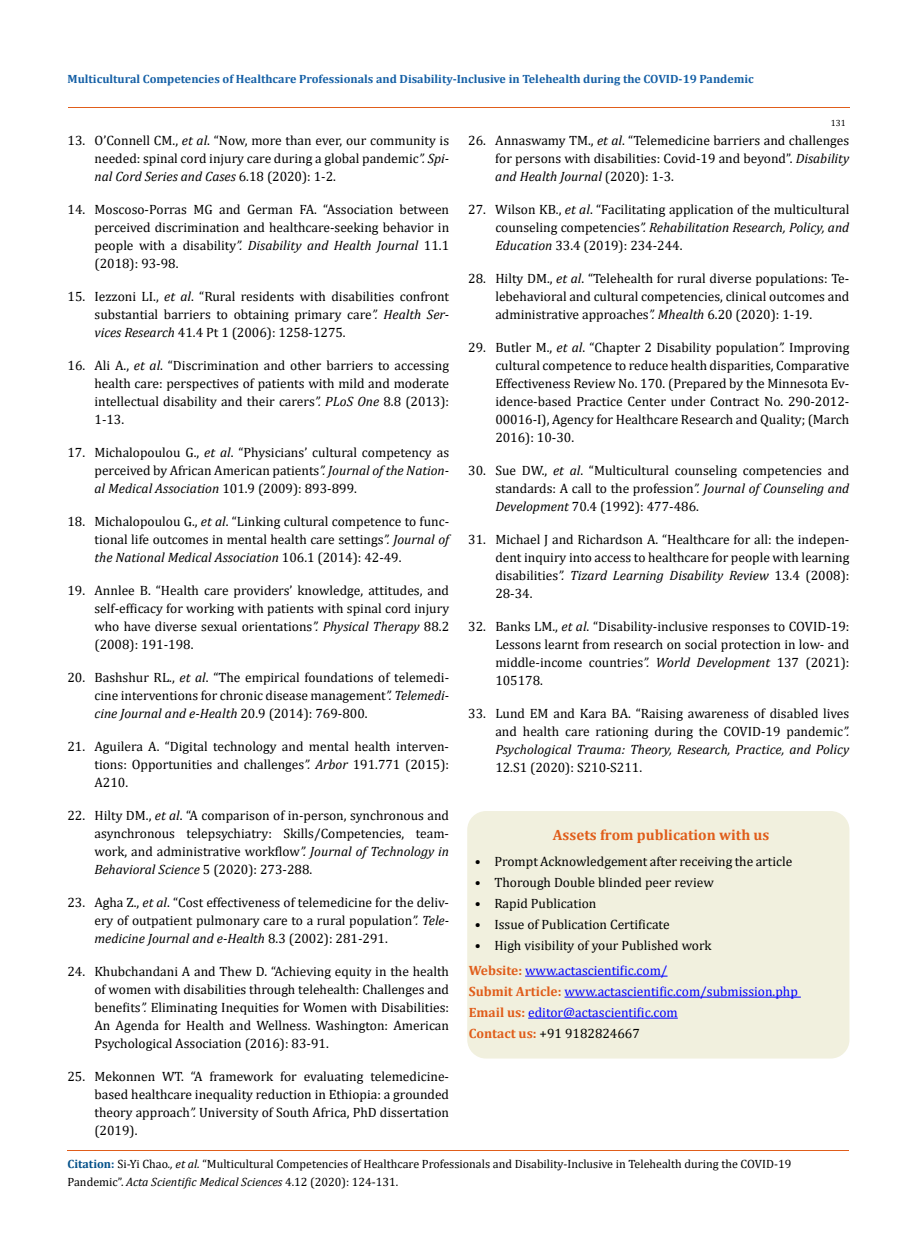
<style>
.page{position:relative;width:917px;height:1242px;background:#fff}
.page>*{position:absolute;margin:0;border:0;box-sizing:border-box;transform-origin:0 0}
.t1{font:700 15px "Cambria";color:#e05d1a}
.t2{font:13.5px/18px "Cambria";color:#000;text-align:justify}
.t3{font:13.5px/21px "Cambria";color:#00f}
.t4{font:12px/18px "Cambria";color:#000}
.t5{font:700 12px "Cambria";color:#1560a6}
.t6{font:9px "Cambria";color:#000}
.s1{font-style:italic}
.s2{font-weight:700;color:#e05d1a}
.s3{color:#000}
.s4{font-weight:700;color:#035089}
</style>
<div class="page">
<div style="left:468px;top:812px;width:380px;height:246px;background:#f1f0de;border-radius:18px"></div>
<div style="left:467px;top:811px;width:382px;height:248px;border:2px solid #f1f0de;border-radius:18px"></div>
<hr style="left:525px;top:976px;width:142px;height:1px;background:#00f">
<hr style="left:564px;top:997px;width:236px;height:1px;background:#00f">
<hr style="left:528px;top:1018px;width:149px;height:1px;background:#00f">
<hr style="left:68px;top:108px;width:781px;height:1px;background:#e05d1a">
<hr style="left:68px;top:1151px;width:781px;height:1px;background:#e05d1a">
<p class="t5" style="left:68px;top:70px;width:688px">Multicultural Competencies of Healthcare Professionals and Disability-Inclusive in Telehealth during the COVID-19 Pandemic</p>
<p class="t6" style="left:830px;top:118px;width:16px">131</p>
<p class="t2" style="left:94px;top:132px;width:356px;text-indent:-27px">13. O’Connell CM., <span class="s1">et al</span>. “Now, more than ever, our community is needed: spinal cord injury care during a global pandemic<span class="s1">”. Spi&shy;nal Cord Series and Cases</span> 6.18 (2020): 1-2.</p>
<p class="t2" style="left:94px;top:201px;width:356px;text-indent:-27px">14. Moscoso-Porras MG and German FA. “Association between perceived discrimination and healthcare-seeking behavior in people with a disability<span class="s1">”. Disability and Health Journal</span> 11.1 (2018): 93-98.</p>
<p class="t2" style="left:94px;top:288px;width:356px;text-indent:-27px">15. Iezzoni LI., <span class="s1">et al</span>. “Rural residents with disabilities confront substantial barriers to obtaining primary care<span class="s1">”. Health Ser&shy;vices Research</span> 41.4 Pt 1 (2006): 1258-1275.</p>
<p class="t2" style="left:94px;top:357px;width:356px;text-indent:-27px">16. Ali A., <span class="s1">et al</span>. “Discrimination and other barriers to accessing health care: perspectives of patients with mild and moderate intellectual disability and their carers<span class="s1">”. PLoS One</span> 8.8 (2013):<br>1-13.</p>
<p class="t2" style="left:94px;top:444px;width:356px;text-indent:-27px">17. Michalopoulou G., <span class="s1">et al</span>. “Physicians’ cultural competency as perceived by African American patients<span class="s1">”. Journal of the Nation&shy;al Medical Association</span> 101.9 (2009): 893-899.</p>
<p class="t2" style="left:94px;top:513px;width:356px;text-indent:-27px">18. Michalopoulou G., <span class="s1">et al</span>. “Linking cultural competence to func&shy;tional life outcomes in mental health care settings<span class="s1">”. Journal of the National Medical Association</span> 106.1 (2014): 42-49.</p>
<p class="t2" style="left:94px;top:582px;width:356px;text-indent:-27px">19. Annlee B. “Health care providers’ knowledge, attitudes, and self-efficacy for working with patients with spinal cord injury who have diverse sexual orientations<span class="s1">”. Physical Therapy</span> 88.2 (2008): 191-198.</p>
<p class="t2" style="left:94px;top:669px;width:356px;text-indent:-27px">20. Bashshur RL., <span class="s1">et al</span>. “The empirical foundations of telemedi&shy;cine interventions for chronic disease management<span class="s1">”. Telemedi&shy;cine Journal and e-Health</span> 20.9 (2014): 769-800.</p>
<p class="t2" style="left:94px;top:738px;width:356px;text-indent:-27px">21. Aguilera A. “Digital technology and mental health interven&shy;tions: Opportunities and challenges<span class="s1">”. Arbor</span> 191.771 (2015):<br>A210.</p>
<p class="t2" style="left:94px;top:807px;width:356px;text-indent:-27px">22. Hilty DM., <span class="s1">et al</span>. “A comparison of in-person, synchronous and asynchronous telepsychiatry: Skills/Competencies, team&shy;work, and administrative workflow<span class="s1">”. Journal of Technology in Behavioral Science</span> 5 (2020): 273-288.</p>
<p class="t2" style="left:94px;top:894px;width:356px;text-indent:-27px">23. Agha Z., <span class="s1">et al</span>. “Cost effectiveness of telemedicine for the deliv&shy;ery of outpatient pulmonary care to a rural population<span class="s1">”. Tele&shy;medicine Journal and e-Health</span> 8.3 (2002): 281-291.</p>
<p class="t2" style="left:94px;top:963px;width:356px;text-indent:-27px">24. Khubchandani A and Thew D. “Achieving equity in the health of women with disabilities through telehealth: Challenges and benefits<span class="s1">”.</span> Eliminating Inequities for Women with Disabilities:<br>An Agenda for Health and Wellness. Washington: American Psychological Association (2016): 83-91.</p>
<p class="t2" style="left:94px;top:1067px;width:356px;text-indent:-27px">25. Mekonnen WT. “A framework for evaluating telemedicine&shy;based healthcare inequality reduction in Ethiopia: a grounded theory approach<span class="s1">”.</span> University of South Africa, PhD dissertation (2019).</p>
<p class="t2" style="left:495px;top:131px;width:355px;text-indent:-27px">26. Annaswamy TM., <span class="s1">et al</span>. “Telemedicine barriers and challenges for persons with disabilities: Covid-19 and beyond”. <span class="s1">Disability and Health Journal</span> (2020): 1-3.</p>
<p class="t2" style="left:495px;top:200px;width:355px;text-indent:-27px">27. Wilson KB., <span class="s1">et al</span>. “Facilitating application of the multicultural counseling competencies<span class="s1">”. Rehabilitation Research, Policy, and Education</span> 33.4 (2019): 234-244.</p>
<p class="t2" style="left:495px;top:269px;width:355px;text-indent:-27px">28. Hilty DM., <span class="s1">et al</span>. “Telehealth for rural diverse populations: Te&shy;lebehavioral and cultural competencies, clinical outcomes and administrative approaches<span class="s1">”. Mhealth</span> 6.20 (2020): 1-19.</p>
<p class="t2" style="left:495px;top:338px;width:355px;text-indent:-27px">29. Butler M., <span class="s1">et al</span>. “Chapter 2 Disability population<span class="s1">”.</span> Improving cultural competence to reduce health disparities, Comparative Effectiveness Review No. 170. (Prepared by the Minnesota Ev&shy;idence-based Practice Center under Contract No. 290-2012- 00016-I), Agency for Healthcare Research and Quality; (March 2016): 10-30.</p>
<p class="t2" style="left:495px;top:461px;width:355px;text-indent:-27px">30. Sue DW., <span class="s1">et al</span>. “Multicultural counseling competencies and standards: A call to the profession<span class="s1">”. Journal of Counseling and Development</span> 70.4 (1992): 477-486.</p>
<p class="t2" style="left:495px;top:530px;width:355px;text-indent:-27px">31. Michael J and Richardson A. “Healthcare for all: the indepen&shy;dent inquiry into access to healthcare for people with learning disabilities<span class="s1">”. Tizard Learning Disability Review</span> 13.4 (2008):<br>28-34.</p>
<p class="t2" style="left:495px;top:617px;width:355px;text-indent:-27px">32. Banks LM., <span class="s1">et al</span>. “Disability-inclusive responses to COVID-19:<br>Lessons learnt from research on social protection in low- and middle-income countries<span class="s1">”. World Development</span> 137 (2021):<br>105178.</p>
<p class="t2" style="left:495px;top:704px;width:355px;text-indent:-27px">33. Lund EM and Kara BA. “Raising awareness of disabled lives and health care rationing during the COVID-19 pandemic<span class="s1">”.<br>Psychological Trauma: Theory, Research, Practice, and Policy</span></p>
<p class="t2" style="left:495px;top:758px;width:148px">12.S1 (2020): S210-S211.</p>
<p class="t1" style="left:553px;top:824px;width:218px">Assets from publication with us</p>
<p class="t2" style="left:475px;top:852px;width:319px">• Prompt Acknowledgement after receiving the article</p>
<p class="t2" style="left:475px;top:873px;width:240px">• Thorough Double blinded peer review</p>
<p class="t2" style="left:475px;top:894px;width:123px">• Rapid Publication</p>
<p class="t2" style="left:475px;top:915px;width:196px">• Issue of Publication Certificate</p>
<p class="t2" style="left:475px;top:936px;width:238px">• High visibility of your Published work</p>
<p class="t3" style="left:468px;top:960px;width:330px"><span class="s2">Website:</span> www.actascientific.com/<br><span class="s2">Submit Article:</span> www.actascientific.com/submission.php <span class="s2">Email us:</span> editor@actascientific.com<br><span class="s2">Contact us:</span> <span class="s3">+91 9182824667</span></p>
<p class="t4" style="left:68px;top:1154px;width:725px"><span class="s4">Citation:</span> Si-Yi Chao<span class="s1">., et al.</span> “Multicultural Competencies of Healthcare Professionals and Disability-Inclusive in Telehealth during the COVID-19<br>Pandemic”. <span class="s1">Acta Scientific Medical Sciences</span> 4.12 (2020): 124-131.</p>
</div>
